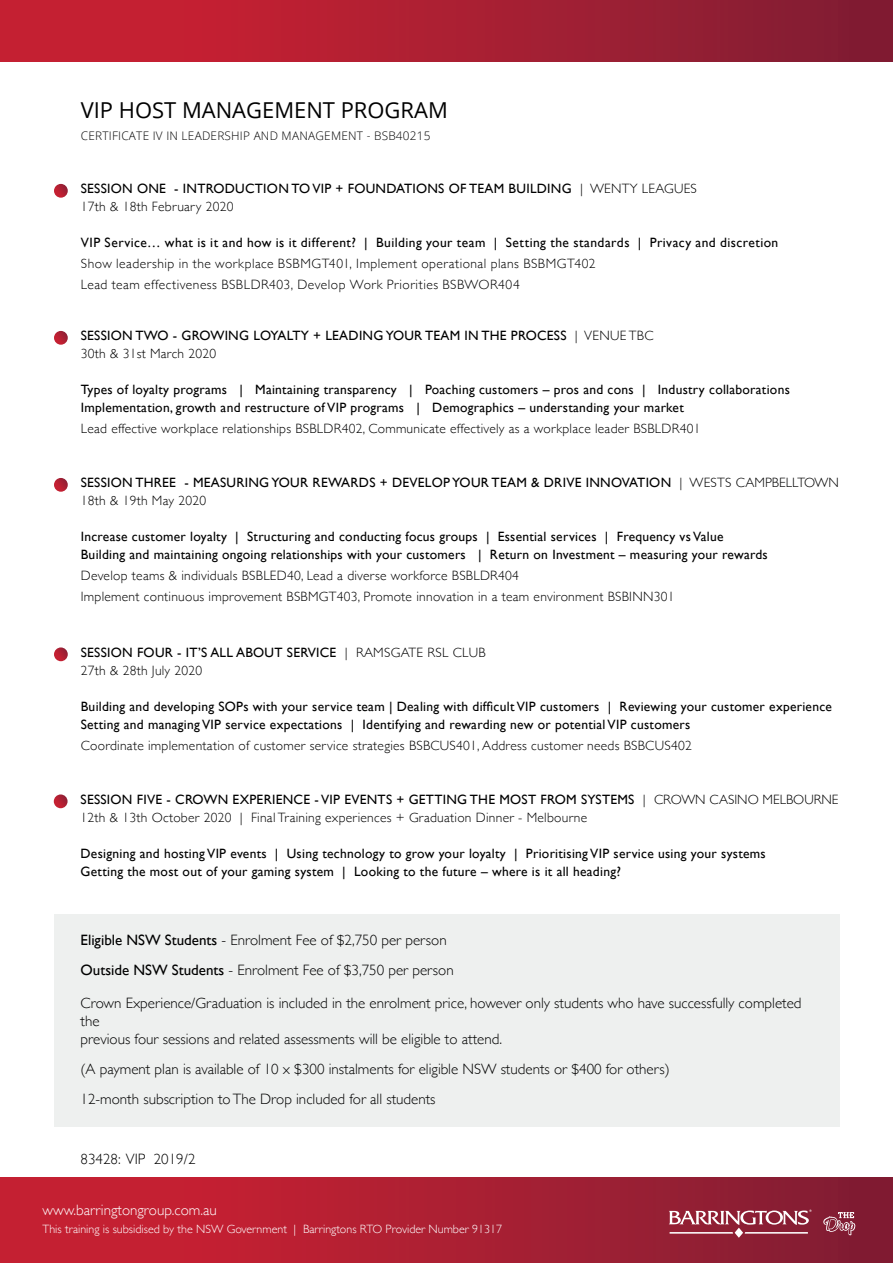
<style>
.page{position:relative;width:893px;height:1263px;background:#fff}
.page>*{position:absolute;margin:0;border:0;box-sizing:border-box;transform-origin:0 0}
.t1{font:21.9px "Open Sans";color:#000}
.t2{font:300 15px/18px "Gill Sans";color:#000}
.t3{font:300 15px "Gill Sans";color:#fff}
.t4{font:13.5px "Gill Sans";letter-spacing:.02em;color:#000}
.t5{font:300 13.5px "Gill Sans";letter-spacing:.02em;color:#000}
.t6{font:300 12px "Gill Sans";color:#fff}
.t7{font:300 11.85px "Open Sans";letter-spacing:.02em;color:#000}
.s1{font-weight:300}
.s2{font-weight:400}
</style>
<div class="page">
<div style="left:54px;top:914px;width:785px;height:213px;background:#eef0ef"></div>
<div style="left:0;top:0;width:893px;height:62px;background:linear-gradient(to right,#d12132,#821d33)"></div>
<svg style="left:54px;top:184px;width:14px;height:14px"></svg>
<svg style="left:54px;top:331px;width:14px;height:14px"></svg>
<svg style="left:54px;top:478px;width:14px;height:14px"></svg>
<svg style="left:54px;top:647px;width:14px;height:14px"></svg>
<svg style="left:54px;top:794px;width:14px;height:14px"></svg>
<div style="left:0;top:1178px;width:893px;height:85px;background:linear-gradient(to right,#d12132,#821d33)"></div>
<svg style="left:669px;top:1209px;width:143px;height:29px;background:#a85464"></svg>
<svg style="left:822px;top:1212px;width:34px;height:23px"></svg>
<p class="t1" style="left:81px;top:95px;width:368px">VIP HOST MANAGEMENT PROGRAM</p>
<p class="t7" style="left:81px;top:128px;width:351px">CERTIFICATE IV IN LEADERSHIP AND MANAGEMENT - BSB40215</p>
<p class="t4" style="left:81px;top:181px;width:618px">SESSION ONE - INTRODUCTION TO VIP + FOUNDATIONS OF TEAM BUILDING <span class="s1">| WENTY LEAGUES</span></p>
<p class="t5" style="left:81px;top:196px;width:154px">17th &amp; 18th February 2020</p>
<p class="t4" style="left:81px;top:235px;width:699px">VIP Service… what is it and how is it different? | Building your team | Setting the standards | Privacy and discretion</p>
<p class="t5" style="left:81px;top:253px;width:516px">Show leadership in the workplace BSBMGT401, Implement operational plans BSBMGT402</p>
<p class="t5" style="left:81px;top:274px;width:441px">Lead team effectiveness BSBLDR403, Develop Work Priorities BSBWOR404</p>
<p class="t4" style="left:81px;top:328px;width:574px">SESSION TWO - GROWING LOYALTY + LEADING YOUR TEAM IN THE PROCESS <span class="s1">| VENUE TBC</span></p>
<p class="t5" style="left:81px;top:343px;width:137px">30th &amp; 31st March 2020</p>
<p class="t4" style="left:81px;top:382px;width:711px">Types of loyalty programs | Maintaining transparency | Poaching customers – pros and cons | Industry collaborations</p>
<p class="t4" style="left:81px;top:400px;width:605px">Implementation, growth and restructure of VIP programs | Demographics – understanding your market</p>
<p class="t5" style="left:81px;top:418px;width:621px">Lead effective workplace relationships BSBLDR402, Communicate effectively as a workplace leader BSBLDR401</p>
<p class="t4" style="left:81px;top:475px;width:760px">SESSION THREE - MEASURING YOUR REWARDS + DEVELOP YOUR TEAM &amp; DRIVE INNOVATION <span class="s1">| WESTS CAMPBELLTOWN</span></p>
<p class="t5" style="left:81px;top:490px;width:127px">18th &amp; 19th May 2020</p>
<p class="t4" style="left:81px;top:529px;width:644px">Increase customer loyalty | Structuring and conducting focus groups | Essential services | Frequency vs Value</p>
<p class="t4" style="left:81px;top:547px;width:688px">Building and maintaining ongoing relationships with your customers | Return on Investment – measuring your rewards</p>
<p class="t5" style="left:81px;top:565px;width:440px">Develop teams &amp; individuals BSBLED40, Lead a diverse workforce BSBLDR404</p>
<p class="t5" style="left:81px;top:586px;width:595px">Implement continuous improvement BSBMGT403, Promote innovation in a team environment BSBINN301</p>
<p class="t4" style="left:81px;top:644px;width:406px">SESSION FOUR - IT’S ALL ABOUT SERVICE <span class="s1">| RAMSGATE RSL CLUB</span></p>
<p class="t5" style="left:81px;top:660px;width:123px">27th &amp; 28th July 2020</p>
<p class="t4" style="left:81px;top:698px;width:753px">Building and developing SOPs with your service team | Dealing with difficult VIP customers | Reviewing your customer experience</p>
<p class="t4" style="left:81px;top:716px;width:611px">Setting and managing VIP service expectations | Identifying and rewarding new or potential VIP customers</p>
<p class="t5" style="left:81px;top:735px;width:612px">Coordinate implementation of customer service strategies BSBCUS401, Address customer needs BSBCUS402</p>
<p class="t4" style="left:81px;top:791px;width:759px">SESSION FIVE - CROWN EXPERIENCE - VIP EVENTS + GETTING THE MOST FROM SYSTEMS <span class="s1">| CROWN CASINO MELBOURNE</span></p>
<p class="t5" style="left:81px;top:807px;width:508px">12th &amp; 13th October 2020 | Final Training experiences + Graduation Dinner - Melbourne</p>
<p class="t4" style="left:81px;top:845px;width:687px">Designing and hosting VIP events | Using technology to grow your loyalty | Prioritising VIP service using your systems</p>
<p class="t4" style="left:81px;top:863px;width:542px">Getting the most out of your gaming system | Looking to the future – where is it all heading?</p>
<p class="t2" style="left:81px;top:930px;width:368px"><span class="s2">Eligible NSW Students</span> - Enrolment Fee of $2,750 per person</p>
<p class="t2" style="left:81px;top:960px;width:375px"><span class="s2">Outside NSW Students</span> - Enrolment Fee of $3,750 per person</p>
<p class="t2" style="left:81px;top:993px;width:722px">Crown Experience/Graduation is included in the enrolment price, however only students who have successfully completed the</p>
<p class="t2" style="left:81px;top:1029px;width:423px">previous four sessions and related assessments will be eligible to attend.</p>
<p class="t2" style="left:81px;top:1059px;width:591px">(A payment plan is available of 10 x $300 instalments for eligible NSW students or $400 for others)</p>
<p class="t2" style="left:81px;top:1089px;width:356px">12-month subscription to The Drop included for all students</p>
<p class="t2" style="left:81px;top:1150px;width:116px">83428: VIP 2019/2</p>
<p class="t3" style="left:42px;top:1198px;width:176px">www.barringtongroup.com.au</p>
<p class="t6" style="left:42px;top:1219px;width:461px">This training is subsidised by the NSW Government | Barringtons RTO Provider Number 91317</p>
</div>
